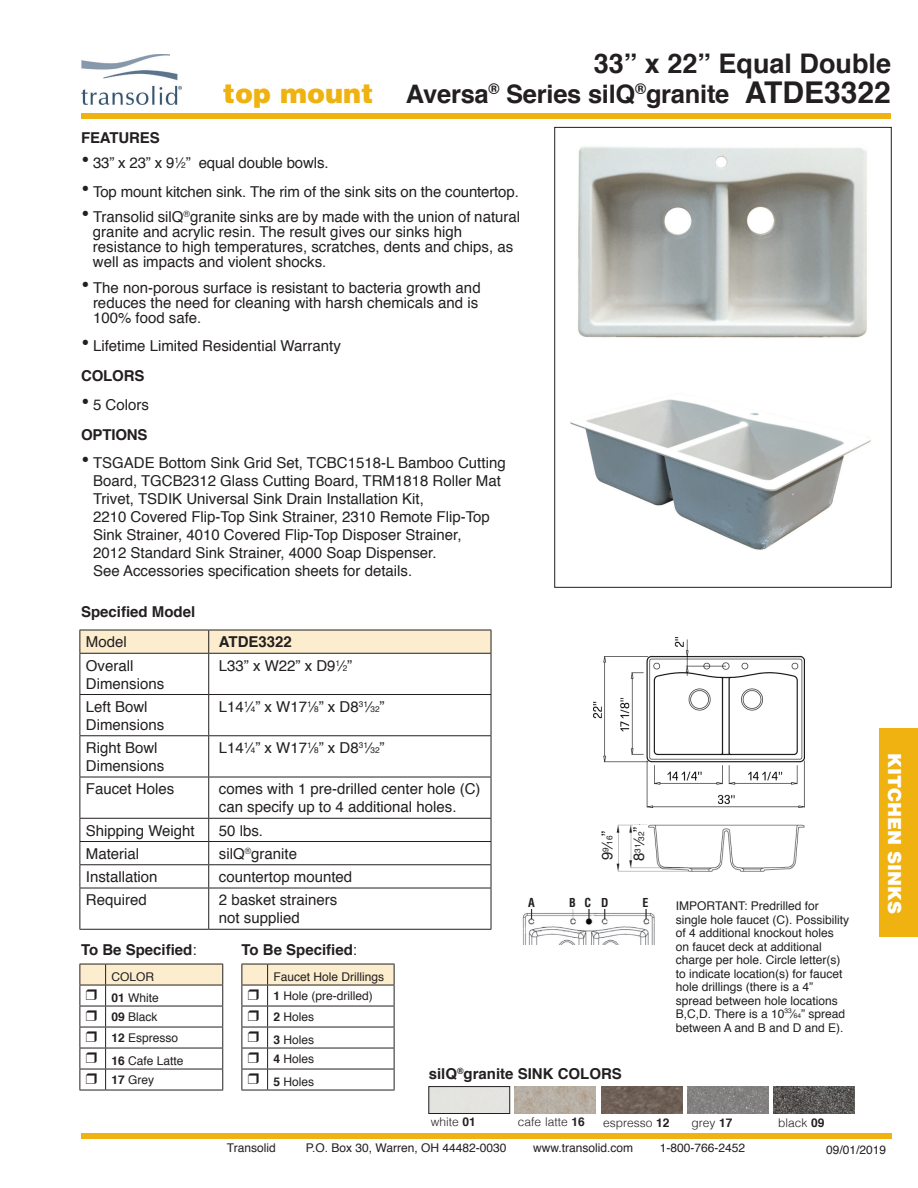
<style>
.page{position:relative;width:918px;height:1188px;background:#fff}
.page>*{position:absolute;margin:0;border:0;box-sizing:border-box;transform-origin:0 0}
.t1{font:700 27px "Helvetica";color:#231f20}
.t2{font:900 27px "Helvetica";color:#efb211}
.t3{font:700 25.5px "Helvetica";letter-spacing:-.01em;color:#231f20}
.t4{font:900 18px "Helvetica";color:#fff}
.t5{font:15px/18px "Helvetica";color:#231f20}
.t6{font:700 15px "Helvetica";color:#231f20}
.t7{font:12px/13.5px "Helvetica";color:#231f20}
.t8{font:300 12px "Helvetica";color:#231f20}
.t9{font:700 condensed 12px "Helvetica";color:#231f20}
.t10{font:8.25px "Helvetica";color:#231f20}
.s1{font-size:30px}
.s2{font-size:24px}
.s3{font-size:8.25px}
.s4{font-weight:700}
.s5{font-weight:400}
.s6{font-size:15px}
.s7{font-size:6.6px}
</style>
<div class="page">
<div style="left:880px;top:729px;width:38px;height:208px;background:#efb211"></div>
<img style="left:81px;top:55px;width:100px;height:50px">
<img style="left:578px;top:146px;width:289px;height:192px">
<div style="left:555px;top:127px;width:336px;height:461px;border:1px solid #231f20"></div>
<div style="left:81px;top:113px;width:810px;height:5px;background:#efb211"></div>
<div style="left:81px;top:1134px;width:810px;height:5px;background:#efb211"></div>
<hr style="left:80px;top:653px;width:129px;height:1px;background:#231f20">
<hr style="left:80px;top:654px;width:1px;height:40px;background:#231f20">
<hr style="left:80px;top:695px;width:1px;height:40px;background:#231f20">
<hr style="left:80px;top:736px;width:1px;height:41px;background:#231f20">
<hr style="left:80px;top:777px;width:129px;height:1px;background:#231f20">
<hr style="left:80px;top:777px;width:1px;height:41px;background:#231f20">
<hr style="left:80px;top:818px;width:129px;height:1px;background:#231f20">
<hr style="left:80px;top:841px;width:129px;height:1px;background:#231f20">
<hr style="left:80px;top:864px;width:129px;height:1px;background:#231f20">
<svg style="left:80px;top:819px;width:1px;height:69px"></svg>
<hr style="left:80px;top:888px;width:129px;height:1px;background:#231f20">
<hr style="left:80px;top:888px;width:1px;height:41px;background:#231f20">
<hr style="left:80px;top:929px;width:129px;height:1px;background:#231f20">
<hr style="left:209px;top:653px;width:282px;height:1px;background:#231f20">
<hr style="left:208px;top:654px;width:1px;height:40px;background:#231f20">
<hr style="left:491px;top:654px;width:1px;height:40px;background:#231f20">
<hr style="left:208px;top:695px;width:1px;height:40px;background:#231f20">
<hr style="left:491px;top:695px;width:1px;height:40px;background:#231f20">
<hr style="left:208px;top:736px;width:1px;height:41px;background:#231f20">
<hr style="left:491px;top:736px;width:1px;height:41px;background:#231f20">
<hr style="left:209px;top:777px;width:282px;height:1px;background:#231f20">
<hr style="left:208px;top:777px;width:1px;height:41px;background:#231f20">
<hr style="left:491px;top:777px;width:1px;height:41px;background:#231f20">
<hr style="left:209px;top:818px;width:282px;height:1px;background:#231f20">
<hr style="left:209px;top:841px;width:282px;height:1px;background:#231f20">
<hr style="left:209px;top:864px;width:282px;height:1px;background:#231f20">
<svg style="left:208px;top:819px;width:1px;height:69px"></svg>
<svg style="left:491px;top:819px;width:1px;height:69px"></svg>
<hr style="left:209px;top:888px;width:282px;height:1px;background:#231f20">
<hr style="left:208px;top:888px;width:1px;height:41px;background:#231f20">
<hr style="left:491px;top:888px;width:1px;height:41px;background:#231f20">
<hr style="left:209px;top:929px;width:282px;height:1px;background:#231f20">
<svg style="left:80px;top:630px;width:412px;height:23px;background:#f3e4c6"></svg>
<hr style="left:80px;top:694px;width:129px;height:1px;background:#231f20">
<hr style="left:209px;top:694px;width:282px;height:1px;background:#231f20">
<hr style="left:80px;top:735px;width:129px;height:1px;background:#231f20">
<hr style="left:209px;top:735px;width:282px;height:1px;background:#231f20">
<img style="left:570px;top:399px;width:301px;height:151px">
<img style="left:515px;top:1087px;width:81px;height:27px">
<img style="left:601px;top:1087px;width:81px;height:27px">
<div style="left:429px;top:1087px;width:81px;height:27px;border:1px solid #231f20"></div>
<img style="left:687px;top:1087px;width:81px;height:27px">
<img style="left:773px;top:1087px;width:81px;height:27px">
<img style="left:593px;top:638px;width:212px;height:170px">
<img style="left:522px;top:897px;width:133px;height:47px">
<div style="left:569px;top:898px;width:8px;height:11px;background:#fff"></div>
<div style="left:528px;top:898px;width:8px;height:11px;background:#fff"></div>
<div style="left:643px;top:898px;width:8px;height:11px;background:#fff"></div>
<div style="left:601px;top:898px;width:8px;height:11px;background:#fff"></div>
<div style="left:584px;top:898px;width:8px;height:11px;background:#fff"></div>
<img style="left:616px;top:824px;width:189px;height:48px">
<div style="left:633px;top:825px;width:15px;height:37px;background:#fff"></div>
<svg style="left:80px;top:964px;width:143px;height:127px"></svg>
<svg style="left:242px;top:964px;width:153px;height:127px"></svg>
<h1 class="t2" style="left:223px;top:75px;width:152px">top mount</h1>
<h1 class="t1" style="left:594px;top:41px;width:299px">33” x 22” Equal Double</h1>
<h2 class="t3" style="left:406px;top:73px;width:487px">Aversa<sup>®</sup> Series silQ<sup>®</sup>granite <span class="s1">ATDE3322</span></h2>
<p class="t6" style="left:81px;top:125px;width:80px">FEATURES</p>
<p class="t5" style="left:81px;top:154px;width:249px"><span class="s2">•</span> 33” x 23” x 9<sup>1</sup>⁄<span class="s3">2</span>” equal double bowls.</p>
<p class="t5" style="left:81px;top:183px;width:439px"><span class="s2">•</span> Top mount kitchen sink. The rim of the sink sits on the countertop.</p>
<p class="t5" style="left:93px;top:210px;width:429px;line-height:15px;text-indent:-12px"><span class="s2">•</span> Transolid silQ<sup>®</sup>granite sinks are by made with the union of natural granite and acrylic resin. The result gives our sinks high resistance to high temperatures, scratches, dents and chips, as well as impacts and violent shocks.</p>
<p class="t5" style="left:93px;top:280px;width:389px;line-height:15px;text-indent:-12px"><span class="s2">•</span> The non-porous surface is resistant to bacteria growth and reduces the need for cleaning with harsh chemicals and is<br>100% food safe.</p>
<p class="t5" style="left:81px;top:331px;width:261px;line-height:30px"><span class="s2">•</span> Lifetime Limited Residential Warranty<br><span class="s4">COLORS</span></p>
<p class="t5" style="left:81px;top:390px;width:69px;line-height:30px"><span class="s2">•</span> 5 Colors<br><span class="s4">OPTIONS</span></p>
<p class="t5" style="left:93px;top:454px;width:414px;text-indent:-12px"><span class="s2">•</span> TSGADE Bottom Sink Grid Set, TCBC1518-L Bamboo Cutting Board, TGCB2312 Glass Cutting Board, TRM1818 Roller Mat Trivet, TSDIK Universal Sink Drain Installation Kit,<br>2210 Covered Flip-Top Sink Strainer, 2310 Remote Flip-Top Sink Strainer, 4010 Covered Flip-Top Disposer Strainer,<br>2012 Standard Sink Strainer, 4000 Soap Dispenser.<br>See Accessories specification sheets for details.</p>
<p class="t6" style="left:81px;top:600px;width:116px">Specified Model</p>
<p class="t5" style="left:86px;top:633px;width:42px">Model</p>
<p class="t6" style="left:219px;top:630px;width:75px">ATDE3322</p>
<p class="t5" style="left:86px;top:657px;width:80px">Overall<br>Dimensions</p>
<p class="t5" style="left:219px;top:657px;width:135px">L33” x W22” x D9<sup>1</sup>⁄<span class="s3">2</span>”</p>
<p class="t5" style="left:86px;top:698px;width:80px">Left Bowl<br>Dimensions</p>
<p class="t5" style="left:219px;top:698px;width:167px">L14<sup>1</sup>⁄<span class="s3">4</span>” x W17<sup>1</sup>⁄<span class="s3">8</span>” x D8<sup>31</sup>⁄<span class="s3">32</span>”</p>
<p class="t5" style="left:86px;top:739px;width:80px">Right Bowl<br>Dimensions</p>
<p class="t5" style="left:219px;top:739px;width:167px">L14<sup>1</sup>⁄<span class="s3">4</span>” x W17<sup>1</sup>⁄<span class="s3">8</span>” x D8<sup>31</sup>⁄<span class="s3">32</span>”</p>
<p class="t5" style="left:86px;top:780px;width:90px">Faucet Holes</p>
<p class="t5" style="left:219px;top:780px;width:263px">comes with 1 pre-drilled center hole (C) can specify up to 4 additional holes.</p>
<p class="t5" style="left:86px;top:822px;width:110px">Shipping Weight</p>
<p class="t5" style="left:219px;top:822px;width:46px">50 lbs.</p>
<p class="t5" style="left:86px;top:845px;width:55px">Material</p>
<p class="t5" style="left:219px;top:845px;width:80px">silQ<sup>®</sup>granite</p>
<p class="t5" style="left:86px;top:868px;width:73px">Installation</p>
<p class="t5" style="left:219px;top:868px;width:135px">countertop mounted</p>
<p class="t5" style="left:86px;top:891px;width:62px">Required</p>
<p class="t5" style="left:219px;top:891px;width:120px">2 basket strainers not supplied</p>
<p class="t6" style="left:81px;top:937px;width:117px">To Be Specified<span class="s5">:</span></p>
<p class="t6" style="left:242px;top:937px;width:117px">To Be Specified<span class="s5">:</span></p>
<p class="t5" style="left:599px;top:860px;width:31px;rotate:-90deg">9<sup>9</sup>⁄<span class="s3">16</span>”</p>
<p class="t10" style="left:633px;top:861px;width:36px;rotate:-90deg"><span class="s6">8</span>31<span class="s6">⁄</span>32<span class="s6">”</span></p>
<p class="t9" style="left:528px;top:895px;width:8px">A</p>
<p class="t9" style="left:569px;top:895px;width:41px">BCD</p>
<p class="t9" style="left:643px;top:895px;width:7px">E</p>
<p class="t7" style="left:112px;top:966px;width:49px;line-height:21px">COLOR<br><span class="s4">01</span> White</p>
<p class="t7" style="left:112px;top:1007px;width:68px;line-height:21px"><span class="s4">09</span> Black<br><span class="s4">12</span> Espresso</p>
<p class="t7" style="left:112px;top:1051px;width:74px;line-height:19.5px"><span class="s4">16</span> Cafe Latte<br><span class="s4">17</span> Grey</p>
<p class="t7" style="left:274px;top:967px;width:112px;line-height:19.5px">Faucet Hole Drillings<br><span class="s4">1</span> Hole (pre-drilled)</p>
<p class="t7" style="left:274px;top:1006px;width:42px;line-height:22.5px"><span class="s4">2</span> Holes<br><span class="s4">3</span> Holes</p>
<p class="t7" style="left:274px;top:1048px;width:42px;line-height:22.5px"><span class="s4">4</span> Holes<br><span class="s4">5</span> Holes</p>
<p class="t6" style="left:429px;top:1061px;width:195px">silQ<sup>®</sup>granite SINK COLORS</p>
<p class="t7" style="left:676px;top:899px;width:175px">IMPORTANT: Predrilled for single hole faucet (C). Possibility of 4 additional knockout holes on faucet deck at additional charge per hole. Circle letter(s) to indicate location(s) for faucet hole drillings (there is a 4” spread between hole locations<br>B,C,D. There is a 10<sup>33</sup>⁄<span class="s7">64</span>” spread between A and B and D and E).</p>
<p class="t8" style="left:431px;top:1111px;width:47px">white <span class="s4">01</span></p>
<p class="t8" style="left:518px;top:1111px;width:68px">cafe latte <span class="s4">16</span></p>
<p class="t8" style="left:603px;top:1113px;width:68px">espresso <span class="s4">12</span></p>
<p class="t8" style="left:692px;top:1113px;width:43px">grey <span class="s4">17</span></p>
<p class="t8" style="left:778px;top:1113px;width:48px">black <span class="s4">09</span></p>
<p class="t4" style="left:906px;top:753px;width:162px;rotate:90deg">KITCHEN SINKS</p>
<p class="t7" style="left:227px;top:1141px;width:50px">Transolid</p>
<p class="t7" style="left:306px;top:1141px;width:202px">P.O. Box 30, Warren, OH 44482-0030</p>
<p class="t7" style="left:533px;top:1141px;width:102px">www.transolid.com</p>
<p class="t7" style="left:660px;top:1141px;width:87px">1-800-766-2452</p>
<p class="t7" style="left:826px;top:1143px;width:62px">09/01/2019</p>
</div>
